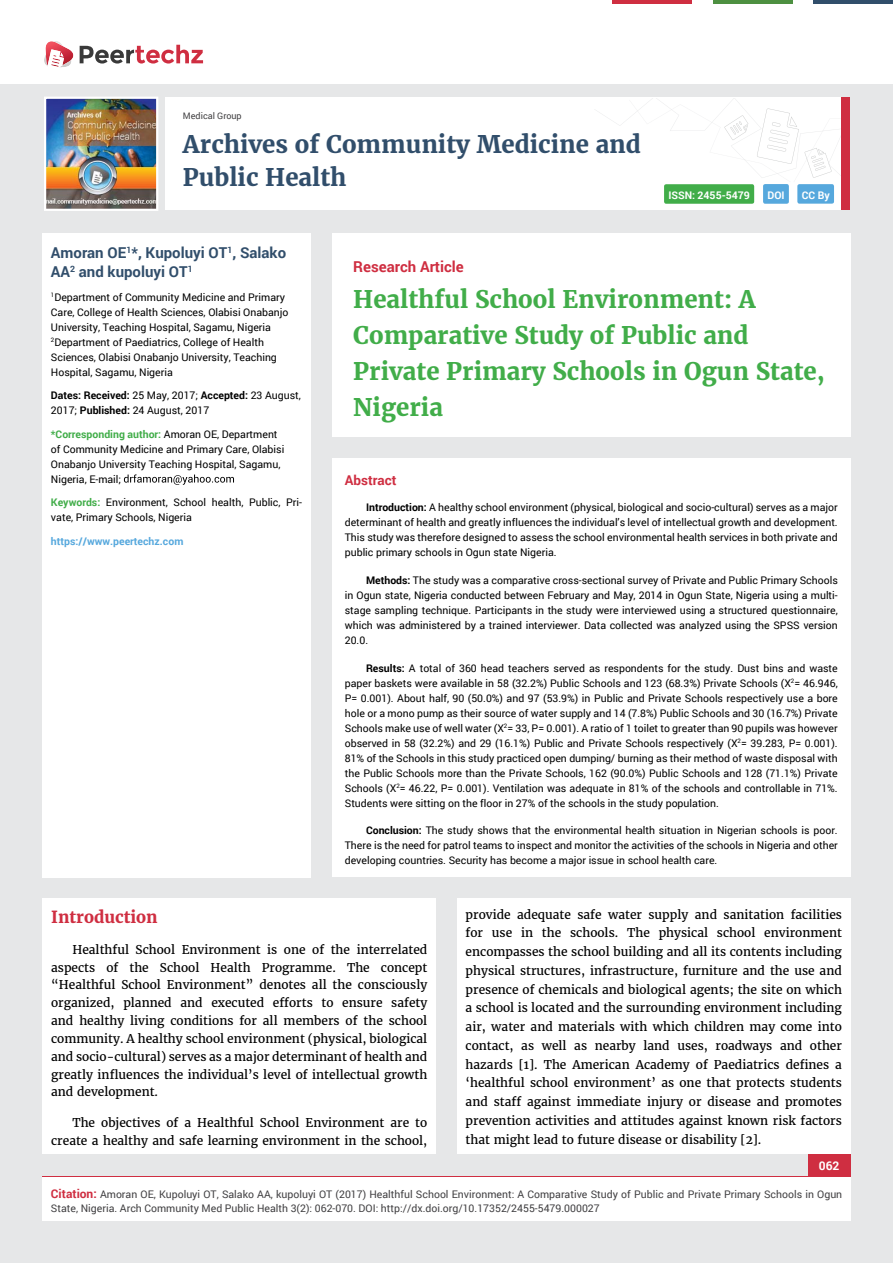
<style>
.page{position:relative;width:893px;height:1263px;background:#e6e7e8}
.page>*{position:absolute;margin:0;border:0;box-sizing:border-box;transform-origin:0 0}
.t1{font:700 24px/36px "Merriweather";color:#41ad49}
.t2{font:700 24px/33px "Merriweather";color:#314e6b}
.t3{font:700 16.5px "Merriweather";color:#cf2e41}
.t4{font:700 15px/19.5px "Roboto";color:#314e6b}
.t5{font:700 15px "Roboto";color:#cf2e41}
.t6{font:700 13.5px "Roboto";color:#cf2e41}
.t7{font:12px/18.8px "Merriweather";color:#000;text-align:justify}
.t8{font:700 12px "Roboto";color:#fff}
.t9{font:10.5px/15px "Roboto";color:#000;text-align:justify}
.t10{font:10.5px/13.5px "Roboto";color:#414042}
.t11{font:700 10.5px "Roboto";color:#56a8dd}
.t12{font:700 10.5px "Roboto";color:#fff}
.t13{font:9px "Roboto";color:#414042}
.s1{font-weight:700}
.s2{font-weight:700;color:#41ad49}
.s3{font-weight:700;font-size:12px;color:#cf2e41}
</style>
<div class="page">
<div style="left:165px;top:98px;width:684px;height:112px;background:#fff"></div>
<svg style="left:596px;top:99px;width:245px;height:79px"></svg>
<div style="left:841px;top:98px;width:8px;height:112px;background:#cf2e41"></div>
<img style="left:44px;top:97px;width:114px;height:114px">
<div style="left:0;top:0;width:893px;height:83px;background:#fff"></div>
<svg style="left:44px;top:41px;width:159px;height:27px"></svg>
<div style="left:664px;top:184px;width:90px;height:20px;background:#41ad49;border-radius:2px"></div>
<div style="left:763px;top:184px;width:26px;height:20px;background:#56a8dd;border-radius:2px"></div>
<div style="left:797px;top:184px;width:37px;height:20px;background:#56a8dd;border-radius:2px"></div>
<hr style="left:713px;top:0;width:79px;height:3px;background:#4d9041">
<hr style="left:612px;top:0;width:80px;height:3px;background:#cf2e41">
<hr style="left:813px;top:0;width:80px;height:3px;background:#314e6b">
<div style="left:808px;top:1154px;width:42px;height:43px;background:#cf2e41"></div>
<div style="left:42px;top:1177px;width:809px;height:43px;background:#fff"></div>
<div style="left:332px;top:459px;width:518px;height:418px;background:#fff"></div>
<div style="left:332px;top:233px;width:518px;height:204px;background:#fff"></div>
<div style="left:42px;top:233px;width:269px;height:644px;background:#fff"></div>
<svg style="left:124px;top:474px;width:110px;height:11px"></svg>
<div style="left:43px;top:898px;width:393px;height:256px;background:#fff"></div>
<div style="left:457px;top:898px;width:393px;height:256px;background:#fff"></div>
<p class="t13" style="left:183px;top:110px;width:60px">Medical Group</p>
<h1 class="t2" style="left:183px;top:128px;width:459px">Archives of Community Medicine and<br>Public Health</h1>
<p class="t12" style="left:668px;top:188px;width:83px">ISSN: 2455-5479</p>
<p class="t12" style="left:767px;top:188px;width:19px">DOI</p>
<p class="t12" style="left:802px;top:188px;width:29px">CC By</p>
<h3 class="t4" style="left:51px;top:242px;width:237px">Amoran OE<sup>1</sup>*, Kupoluyi OT<sup>1</sup>, Salako<br>AA<sup>2</sup> and kupoluyi OT<sup>1</sup></h3>
<p class="t9" style="left:51px;top:289px;width:239px;text-align:left"><sup>1</sup>Department of Community Medicine and Primary Care, College of Health Sciences, Olabisi Onabanjo University, Teaching Hospital, Sagamu, Nigeria <sup>2</sup>Department of Paediatrics, College of Health Sciences, Olabisi Onabanjo University, Teaching Hospital, Sagamu, Nigeria</p>
<p class="t9" style="left:51px;top:387px;width:251px"><span class="s1">Dates: Received:</span> 25 May, 2017; <span class="s1">Accepted:</span> 23 August,<br>2017; <span class="s1">Published:</span> 24 August, 2017</p>
<p class="t9" style="left:51px;top:426px;width:235px;text-align:left"><span class="s2">*Corresponding author:</span> Amoran OE, Department of Community Medicine and Primary Care, Olabisi Onabanjo University Teaching Hospital, Sagamu, Nigeria, E-mail;</p>
<p class="t9" style="left:51px;top:494px;width:253px"><span class="s2">Keywords:</span> Environment, School health, Public, Pri&shy;vate, Primary Schools, Nigeria</p>
<p class="t11" style="left:51px;top:534px;width:134px">https://www.peertechz.com</p>
<h3 class="t5" style="left:353px;top:256px;width:112px">Research Article</h3>
<h1 class="t1" style="left:353px;top:281px;width:473px">Healthful School Environment: A<br>Comparative Study of Public and<br>Private Primary Schools in Ogun State,<br>Nigeria</h1>
<p class="t6" style="left:345px;top:471px;width:53px">Abstract</p>
<p class="t9" style="left:345px;top:499px;width:494px;text-indent:21px"><span class="s1">Introduction:</span> A healthy school environment (physical, biological and socio-cultural) serves as a major determinant of health and greatly influences the individual’s level of intellectual growth and development.<br>This study was therefore designed to assess the school environmental health services in both private and public primary schools in Ogun state Nigeria.</p>
<p class="t9" style="left:345px;top:572px;width:494px;text-indent:21px"><span class="s1">Methods:</span> The study was a comparative cross-sectional survey of Private and Public Primary Schools in Ogun state, Nigeria conducted between February and May, 2014 in Ogun State, Nigeria using a multi&shy;stage sampling technique. Participants in the study were interviewed using a structured questionnaire, which was administered by a trained interviewer. Data collected was analyzed using the SPSS version 20.0.</p>
<p class="t9" style="left:345px;top:660px;width:494px;text-indent:21px"><span class="s1">Results:</span> A total of 360 head teachers served as respondents for the study. Dust bins and waste paper baskets were available in 58 (32.2%) Public Schools and 123 (68.3%) Private Schools (X<sup>2</sup>= 46.946, P= 0.001). About half, 90 (50.0%) and 97 (53.9%) in Public and Private Schools respectively use a bore hole or a mono pump as their source of water supply and 14 (7.8%) Public Schools and 30 (16.7%) Private Schools make use of well water (X<sup>2</sup>= 33, P= 0.001). A ratio of 1 toilet to greater than 90 pupils was however observed in 58 (32.2%) and 29 (16.1%) Public and Private Schools respectively (X<sup>2</sup>= 39.283, P= 0.001).<br>81% of the Schools in this study practiced open dumping/ burning as their method of waste disposal with the Public Schools more than the Private Schools, 162 (90.0%) Public Schools and 128 (71.1%) Private Schools (X<sup>2</sup>= 46.22, P= 0.001). Ventilation was adequate in 81% of the schools and controllable in 71%.<br>Students were sitting on the floor in 27% of the schools in the study population.</p>
<p class="t9" style="left:345px;top:823px;width:494px;text-indent:21px"><span class="s1">Conclusion:</span> The study shows that the environmental health situation in Nigerian schools is poor.<br>There is the need for patrol teams to inspect and monitor the activities of the schools in Nigeria and other developing countries. Security has become a major issue in school health care.</p>
<h2 class="t3" style="left:51px;top:907px;width:108px">Introduction</h2>
<p class="t7" style="left:51px;top:940px;width:378px;line-height:17.9px;text-indent:21px">Healthful School Environment is one of the interrelated aspects of the School Health Programme. The concept “Healthful School Environment” denotes all the consciously organized, planned and executed efforts to ensure safety and healthy living conditions for all members of the school community. A healthy school environment (physical, biological and socio-cultural) serves as a major determinant of health and greatly influences the individual’s level of intellectual growth and development.</p>
<p class="t7" style="left:51px;top:1114px;width:378px;line-height:18px;text-align:right">The objectives of a Healthful School Environment are to create a healthy and safe learning environment in the school,</p>
<p class="t7" style="left:466px;top:905px;width:378px">provide adequate safe water supply and sanitation facilities for use in the schools. The physical school environment encompasses the school building and all its contents including physical structures, infrastructure, furniture and the use and presence of chemicals and biological agents; the site on which a school is located and the surrounding environment including air, water and materials with which children may come into contact, as well as nearby land uses, roadways and other hazards [1]. The American Academy of Paediatrics defines a ‘healthful school environment’ as one that protects students and staff against immediate injury or disease and promotes prevention activities and attitudes against known risk factors that might lead to future disease or disability [2].</p>
<p class="t8" style="left:819px;top:1158px;width:22px">062</p>
<p class="t10" style="left:51px;top:1188px;width:793px"><span class="s3">Citation:</span> Amoran OE, Kupoluyi OT, Salako AA, kupoluyi OT (2017) Healthful School Environment: A Comparative Study of Public and Private Primary Schools in Ogun<br>State, Nigeria. Arch Community Med Public Health 3(2): 062-070. DOI: http://dx.doi.org/10.17352/2455-5479.000027</p>
</div>
